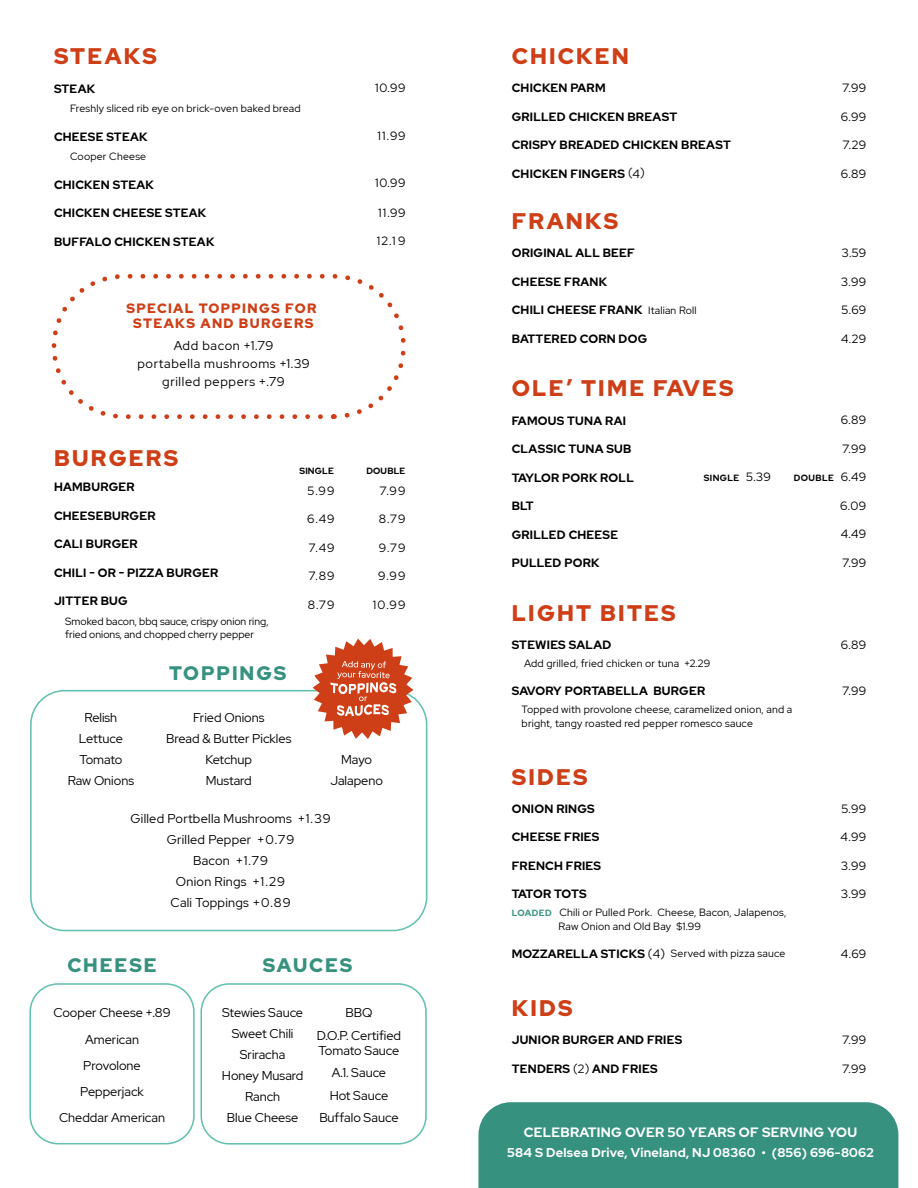
<style>
.page{position:relative;width:918px;height:1188px;background:#fff}
.page>*{position:absolute;margin:0;border:0;box-sizing:border-box;transform-origin:0 0}
.t1{font:900 22.5px "Red Hat Display";letter-spacing:.1em;color:#ce3e17}
.t2{font:900 19.5px "Red Hat Display";letter-spacing:.1em;color:#36917f}
.t3{font:700 13.5px "Red Hat Display";letter-spacing:.02em;color:#fff}
.t4{font:900 13.5px/15px "Red Hat Display";letter-spacing:.1em;color:#ce3e17;text-align:center}
.t5{font:12.75px/21px "Red Hat Display";color:#000;text-align:center}
.t6{font:12.75px/21px "Red Hat Display";letter-spacing:.02em;color:#000;text-align:center}
.t7{font:12.75px/18px "Red Hat Display";letter-spacing:.05em;color:#000;text-align:center}
.t8{font:700 12.75px "Red Hat Display";letter-spacing:.02em;color:#fff}
.t9{font:700 12px "Red Hat Display";letter-spacing:.02em;color:#000}
.t10{font:12px "Red Hat Display";letter-spacing:.04em;color:#000}
.t11{font:700 12px "Red Hat Display";letter-spacing:-.025em;color:#000}
.t12{font:10.5px/13.5px "Red Hat Display";letter-spacing:.02em;color:#000}
.t13{font:10.5px/13.5px "Red Hat Display";color:#000}
.t14{font:700 9px "Red Hat Display";letter-spacing:.035em;color:#000}
.s1{font-weight:400}
.s2{font-weight:400;font-size:10.5px}
.s3{font-weight:400;font-size:12px}
.s4{font-weight:700;font-size:9px;color:#36917f}
.s5{font-weight:700;font-size:12px}
.s6{font-size:12px}
</style>
<div class="page">
<div style="left:478px;top:1102px;width:420px;height:86px;background:#36917f"></div>
<div style="left:52px;top:274px;width:354px;height:145px;border:5px dashed #ce3e17;border-radius:70px"></div>
<div style="left:30px;top:690px;width:397px;height:241px;border:2px solid #63c1af;border-radius:34px"></div>
<div style="left:29px;top:983px;width:166px;height:161px;border:2px solid #63c1af;border-radius:28px"></div>
<div style="left:200px;top:983px;width:227px;height:162px;border:2px solid #63c1af;border-radius:28px"></div>
<svg style="left:313px;top:639px;width:100px;height:100px"></svg>
<h1 class="t1" style="left:54px;top:42px;width:105px">STEAKS</h1>
<p class="t9" style="left:54px;top:80px;width:43px">STEAK</p>
<p class="t12" style="left:70px;top:101px;width:232px">Freshly sliced rib eye on brick-oven baked bread</p>
<p class="t9" style="left:54px;top:128px;width:95px">CHEESE STEAK</p>
<p class="t12" style="left:70px;top:149px;width:78px">Cooper Cheese</p>
<p class="t9" style="left:54px;top:176px;width:101px">CHICKEN STEAK</p>
<p class="t9" style="left:54px;top:205px;width:154px">CHICKEN CHEESE STEAK</p>
<p class="t9" style="left:54px;top:233px;width:162px">BUFFALO CHICKEN STEAK</p>
<p class="t4" style="left:127px;top:301px;width:191px">SPECIAL TOPPINGS FOR<br>STEAKS AND BURGERS</p>
<p class="t7" style="left:137px;top:337px;width:174px">Add bacon +1.79<br>portabella mushrooms +1.39 grilled peppers +.79</p>
<p class="t10" style="left:375px;top:80px;width:32px">10.99</p>
<p class="t10" style="left:378px;top:128px;width:29px">11.99</p>
<p class="t10" style="left:375px;top:175px;width:32px">10.99</p>
<p class="t10" style="left:378px;top:205px;width:29px">11.99</p>
<p class="t10" style="left:377px;top:233px;width:30px">12.19</p>
<h1 class="t1" style="left:54px;top:444px;width:126px">BURGERS</h1>
<p class="t9" style="left:54px;top:479px;width:82px">HAMBURGER</p>
<p class="t9" style="left:54px;top:508px;width:103px">CHEESEBURGER</p>
<p class="t9" style="left:54px;top:536px;width:85px">CALI BURGER</p>
<p class="t9" style="left:54px;top:565px;width:166px">CHILI - OR - PIZZA BURGER</p>
<p class="t9" style="left:54px;top:593px;width:75px">JITTER BUG</p>
<p class="t13" style="left:65px;top:614px;width:205px">Smoked bacon, bbq sauce, crispy onion ring, fried onions, and chopped cherry pepper</p>
<h2 class="t2" style="left:169px;top:660px;width:119px">TOPPINGS</h2>
<p class="t14" style="left:299px;top:465px;width:36px">SINGLE</p>
<p class="t14" style="left:366px;top:465px;width:41px">DOUBLE</p>
<p class="t10" style="left:308px;top:483px;width:28px">5.99</p>
<p class="t10" style="left:307px;top:511px;width:29px">6.49</p>
<p class="t10" style="left:309px;top:540px;width:27px">7.49</p>
<p class="t10" style="left:309px;top:568px;width:27px">7.89</p>
<p class="t10" style="left:308px;top:597px;width:28px">8.79</p>
<p class="t10" style="left:380px;top:483px;width:27px">7.99</p>
<p class="t10" style="left:379px;top:511px;width:28px">8.79</p>
<p class="t10" style="left:379px;top:540px;width:28px">9.79</p>
<p class="t10" style="left:378px;top:568px;width:29px">9.99</p>
<p class="t10" style="left:373px;top:597px;width:34px">10.99</p>
<p class="t5" style="left:68px;top:707px;width:68px">Relish<br>Lettuce<br>Tomato<br>Raw Onions</p>
<p class="t5" style="left:166px;top:707px;width:127px">Fried Onions<br>Bread &amp; Butter Pickles<br>Ketchup<br>Mustard</p>
<p class="t5" style="left:330px;top:749px;width:54px">Mayo<br>Jalapeno</p>
<p class="t6" style="left:131px;top:807px;width:201px">Gilled Portbella Mushrooms +1.39<br>Grilled Pepper +0.79<br>Bacon +1.79<br>Onion Rings +1.29<br>Cali Toppings +0.89</p>
<h2 class="t2" style="left:67px;top:953px;width:91px">CHEESE</h2>
<p class="t5" style="left:53px;top:999px;width:119px;line-height:26.2px">Cooper Cheese +.89<br>American<br>Provolone<br>Pepperjack<br>Cheddar American</p>
<h2 class="t2" style="left:263px;top:953px;width:91px">SAUCES</h2>
<p class="t5" style="left:222px;top:1002px;width:83px">Stewies Sauce<br>Sweet Chili<br>Sriracha<br>Honey Musard<br>Ranch<br>Blue Cheese</p>
<p class="t5" style="left:317px;top:1001px;width:86px;line-height:22.5px">BBQ<br>D.O.P. Certified</p>
<p class="t5" style="left:319px;top:1039px;width:82px;line-height:22.5px">Tomato Sauce<br>A.1. Sauce<br>Hot Sauce<br>Buffalo Sauce</p>
<h1 class="t1" style="left:512px;top:41px;width:119px">CHICKEN</h1>
<p class="t9" style="left:512px;top:80px;width:95px">CHICKEN PARM</p>
<p class="t9" style="left:512px;top:109px;width:167px">GRILLED CHICKEN BREAST</p>
<p class="t9" style="left:512px;top:137px;width:221px">CRISPY BREADED CHICKEN BREAST</p>
<p class="t9" style="left:512px;top:166px;width:135px">CHICKEN FINGERS <span class="s1">(4)</span></p>
<h1 class="t1" style="left:512px;top:206px;width:108px">FRANKS</h1>
<p class="t9" style="left:512px;top:245px;width:125px">ORIGINAL ALL BEEF</p>
<p class="t9" style="left:512px;top:274px;width:97px">CHEESE FRANK</p>
<p class="t9" style="left:512px;top:302px;width:186px">CHILI CHEESE FRANK <span class="s2">Italian Roll</span></p>
<p class="t9" style="left:512px;top:331px;width:137px">BATTERED CORN DOG</p>
<h1 class="t1" style="left:512px;top:374px;width:223px">OLE’ TIME FAVES</h1>
<p class="t10" style="left:842px;top:80px;width:25px">7.99</p>
<p class="t10" style="left:841px;top:109px;width:27px">6.99</p>
<p class="t10" style="left:843px;top:137px;width:25px">7.29</p>
<p class="t10" style="left:841px;top:166px;width:27px">6.89</p>
<p class="t10" style="left:842px;top:245px;width:26px">3.59</p>
<p class="t10" style="left:841px;top:274px;width:27px">3.99</p>
<p class="t10" style="left:842px;top:302px;width:26px">5.69</p>
<p class="t10" style="left:841px;top:331px;width:27px">4.29</p>
<p class="t9" style="left:512px;top:413px;width:116px">FAMOUS TUNA RAI</p>
<p class="t9" style="left:512px;top:441px;width:121px">CLASSIC TUNA SUB</p>
<p class="t9" style="left:512px;top:470px;width:124px">TAYLOR PORK ROLL</p>
<p class="t9" style="left:512px;top:498px;width:24px">BLT</p>
<p class="t9" style="left:512px;top:527px;width:108px">GRILLED CHEESE</p>
<p class="t9" style="left:512px;top:555px;width:89px">PULLED PORK</p>
<h1 class="t1" style="left:512px;top:598px;width:166px">LIGHT BITES</h1>
<p class="t10" style="left:841px;top:412px;width:27px">6.89</p>
<p class="t10" style="left:842px;top:441px;width:25px">7.99</p>
<p class="t14" style="left:704px;top:472px;width:69px">SINGLE <span class="s3">5.39</span></p>
<p class="t14" style="left:794px;top:472px;width:74px">DOUBLE <span class="s3">6.49</span></p>
<p class="t10" style="left:840px;top:498px;width:28px">6.09</p>
<p class="t10" style="left:841px;top:526px;width:27px">4.49</p>
<p class="t10" style="left:842px;top:555px;width:25px">7.99</p>
<p class="t9" style="left:512px;top:637px;width:101px">STEWIES SALAD</p>
<p class="t12" style="left:524px;top:656px;width:188px">Add grilled, fried chicken or tuna +2.29</p>
<p class="t9" style="left:512px;top:683px;width:195px">SAVORY PORTABELLA BURGER</p>
<p class="t12" style="left:522px;top:703px;width:272px">Topped with provolone cheese, caramelized onion, and a bright, tangy roasted red pepper romesco sauce</p>
<h1 class="t1" style="left:512px;top:762px;width:78px">SIDES</h1>
<p class="t9" style="left:512px;top:801px;width:85px">ONION RINGS</p>
<p class="t9" style="left:512px;top:829px;width:89px">CHEESE FRIES</p>
<p class="t9" style="left:512px;top:858px;width:91px">FRENCH FRIES</p>
<p class="t11" style="left:512px;top:886px;width:77px">TATOR TOTS</p>
<p class="t12" style="left:559px;top:906px;width:229px;text-indent:-47px"><span class="s4">LOADED</span> Chili or Pulled Pork. Cheese, Bacon, Jalapenos,<br>Raw Onion and Old Bay $1.99</p>
<p class="t12" style="left:512px;top:947px;width:275px"><span class="s5">MOZZARELLA STICKS</span> <span class="s6">(4)</span> Served with pizza sauce</p>
<h1 class="t1" style="left:512px;top:993px;width:62px">KIDS</h1>
<p class="t9" style="left:512px;top:1032px;width:172px">JUNIOR BURGER AND FRIES</p>
<p class="t9" style="left:512px;top:1061px;width:147px">TENDERS <span class="s1">(2)</span> AND FRIES</p>
<p class="t10" style="left:841px;top:637px;width:27px">6.89</p>
<p class="t10" style="left:842px;top:683px;width:25px">7.99</p>
<p class="t10" style="left:841px;top:801px;width:26px">5.99</p>
<p class="t10" style="left:841px;top:829px;width:27px">4.99</p>
<p class="t10" style="left:841px;top:858px;width:27px">3.99</p>
<p class="t10" style="left:841px;top:886px;width:27px">3.99</p>
<p class="t10" style="left:841px;top:946px;width:27px">4.69</p>
<p class="t10" style="left:842px;top:1032px;width:25px">7.99</p>
<p class="t10" style="left:842px;top:1061px;width:25px">7.99</p>
<p class="t3" style="left:524px;top:1123px;width:335px">CELEBRATING OVER 50 YEARS OF SERVING YOU</p>
<p class="t8" style="left:507px;top:1144px;width:368px">584 S Delsea Drive, Vineland, NJ 08360 • (856) 696-8062</p>
</div>
